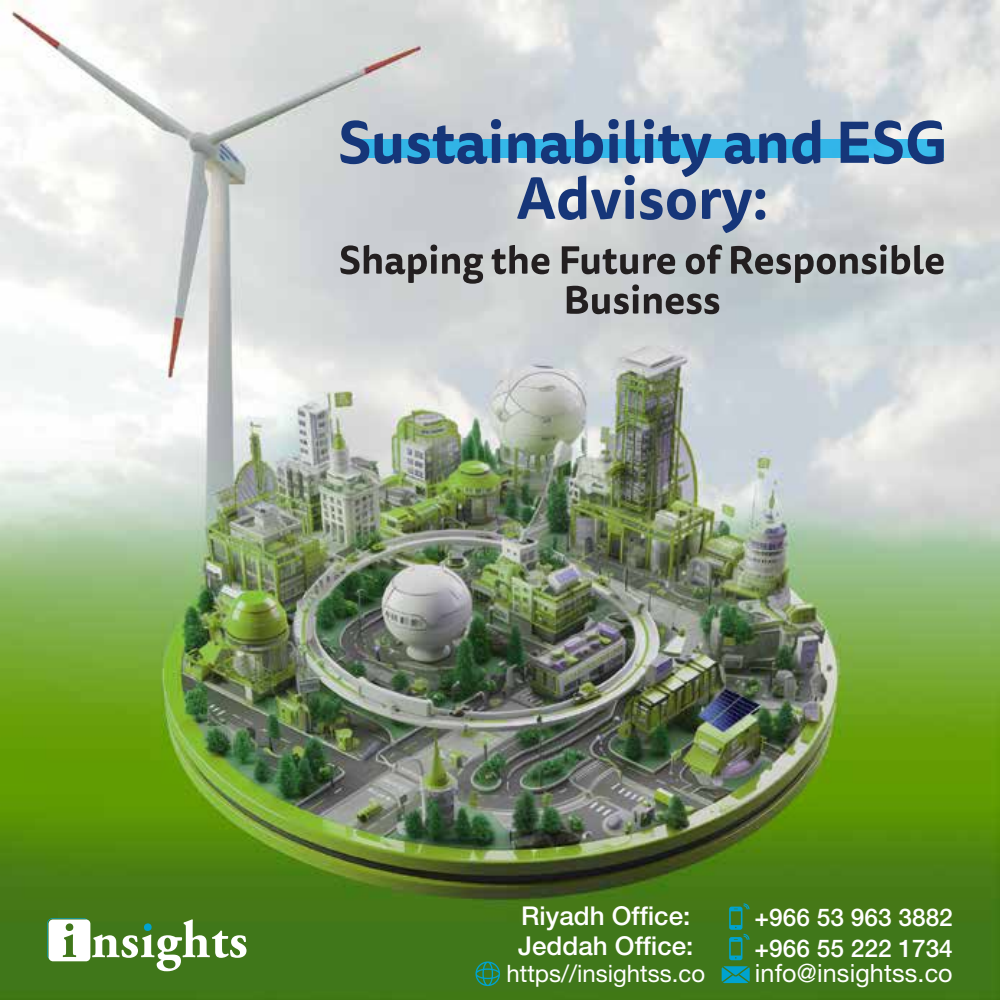
<style>
.page{position:relative;width:1000px;height:1000px;background:#fff}
.page>*{position:absolute;margin:0;border:0;box-sizing:border-box;transform-origin:0 0}
.t1{font:500 26px "Helvetica Neue LT Pro";color:#fff}
.t2{font:25.2px "Helvetica Neue LT Pro";letter-spacing:.005em;color:#fff}
.t3{font:500 24.4px "Helvetica Neue LT Pro";color:#fff}
.t4{font:24px "Helvetica Neue LT Pro";color:#fff}
</style>
<div class="page">
<img style="left:0;top:0;width:1000px;height:1000px">
<svg style="left:475px;top:962px;width:25px;height:24px"></svg>
<svg style="left:729px;top:903px;width:21px;height:57px"></svg>
<svg style="left:722px;top:966px;width:28px;height:17px"></svg>
<svg style="left:47px;top:918px;width:200px;height:53px"></svg>
<svg style="left:369px;top:140px;width:472px;height:18px"></svg>
<svg style="left:340px;top:120px;width:29px;height:44px"></svg>
<svg style="left:375px;top:133px;width:26px;height:31px"></svg>
<svg style="left:407px;top:119px;width:94px;height:45px;background:#5e86af"></svg>
<svg style="left:792px;top:120px;width:28px;height:44px"></svg>
<svg style="left:841px;top:120px;width:103px;height:44px;background:#5682ae"></svg>
<svg style="left:508px;top:119px;width:278px;height:114px;background:#8ea5be"></svg>
<svg style="left:340px;top:245px;width:143px;height:39px;background:#909193"></svg>
<svg style="left:492px;top:245px;width:57px;height:29px;background:#838384"></svg>
<svg style="left:562px;top:246px;width:113px;height:28px;background:#838385"></svg>
<svg style="left:686px;top:245px;width:36px;height:29px"></svg>
<svg style="left:731px;top:245px;width:213px;height:38px;background:#909395"></svg>
<svg style="left:567px;top:284px;width:152px;height:30px;background:#838486"></svg>
<p class="t1" style="left:521px;top:900px;width:171px">Riyadh Office:</p>
<p class="t3" style="left:755px;top:903px;width:200px">+966 53 963 3882</p>
<p class="t2" style="left:755px;top:958px;width:199px">info@insightss.co</p>
<p class="t1" style="left:518px;top:930px;width:177px">Jeddah Office:</p>
<p class="t3" style="left:755px;top:933px;width:200px">+966 55 222 1734</p>
<p class="t4" style="left:506px;top:959px;width:200px">https//insightss.co</p>
</div>
